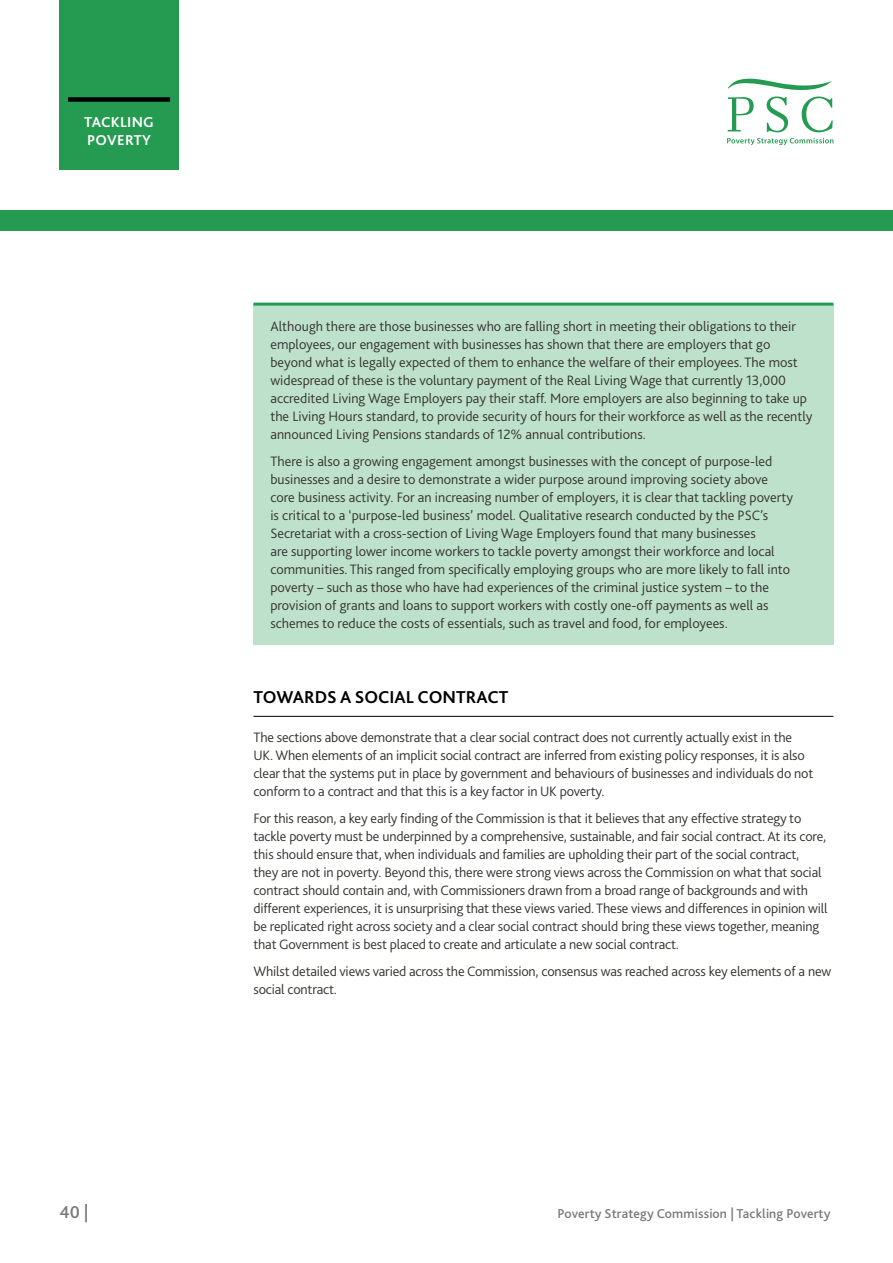
<style>
.page{position:relative;width:893px;height:1263px;background:#fff}
.page>*{position:absolute;margin:0;border:0;box-sizing:border-box;transform-origin:0 0}
.Sub_Title_level_1__CAP_underlined{font:700 18px "Bliss 2";color:#000}
.t1{font:500 18px "Bliss 2";color:#7b7879}
.t2{font:700 15px/18px "Bliss 2";letter-spacing:.02em;color:#fff}
.Lined_box{font:300 14.25px/18px "Bliss 2";color:#35322f}
.Body_9_5_bullets{font:300 14.25px/18px "Bliss 2";letter-spacing:-.01em;color:#35322f}
.t3{font:500 13.5px "Bliss 2";letter-spacing:.01em;color:#7b7879}
</style>
<div class="page">
<div style="left:0;top:210px;width:893px;height:21px;background:#259b52"></div>
<div style="left:60px;top:0;width:119px;height:170px;background:#259b52"></div>
<div style="left:68px;top:97px;width:102px;height:5px;background:#000"></div>
<svg style="left:727px;top:138px;width:106px;height:7px"></svg>
<svg style="left:727px;top:78px;width:106px;height:54px"></svg>
<div style="left:253px;top:305px;width:580px;height:146px;background:#bee1cb"></div>
<hr style="left:253px;top:303px;width:580px;height:3px;background:#259b52">
<div style="left:253px;top:439px;width:580px;height:201px;background:#bee1cb"></div>
<div style="left:253px;top:623px;width:580px;height:22px;background:#bee1cb"></div>
<hr style="left:253px;top:716px;width:580px;height:1px;background:#000">
<p class="t2" style="left:84px;top:113px;width:71px">TACKLING<br>POVERTY</p>
<p class="Lined_box" style="left:270px;top:317px;width:543px">Although there are those businesses who are falling short in meeting their obligations to their employees, our engagement with businesses has shown that there are employers that go beyond what is legally expected of them to enhance the welfare of their employees. The most widespread of these is the voluntary payment of the Real Living Wage that currently 13,000 accredited Living Wage Employers pay their staff. More employers are also beginning to take up the Living Hours standard, to provide security of hours for their workforce as well as the recently announced Living Pensions standards of 12% annual contributions.</p>
<p class="Lined_box" style="left:270px;top:452px;width:524px">There is also a growing engagement amongst businesses with the concept of purpose-led businesses and a desire to demonstrate a wider purpose around improving society above core business activity. For an increasing number of employers, it is clear that tackling poverty is critical to a ‘purpose-led business’ model. Qualitative research conducted by the PSC’s Secretariat with a cross-section of Living Wage Employers found that many businesses<br>are supporting lower income workers to tackle poverty amongst their workforce and local communities. This ranged from specifically employing groups who are more likely to fall into poverty – such as those who have had experiences of the criminal justice system – to the provision of grants and loans to support workers with costly one-off payments as well as schemes to reduce the costs of essentials, such as travel and food, for employees.</p>
<p class="Sub_Title_level_1__CAP_underlined" style="left:253px;top:686px;width:256px">TOWARDS A SOCIAL CONTRACT</p>
<p class="Body_9_5_bullets" style="left:253px;top:728px;width:561px">The sections above demonstrate that a clear social contract does not currently actually exist in the UK. When elements of an implicit social contract are inferred from existing policy responses, it is also clear that the systems put in place by government and behaviours of businesses and individuals do not conform to a contract and that this is a key factor in UK poverty.</p>
<p class="Body_9_5_bullets" style="left:253px;top:809px;width:576px">For this reason, a key early finding of the Commission is that it believes that any effective strategy to tackle poverty must be underpinned by a comprehensive, sustainable, and fair social contract. At its core, this should ensure that, when individuals and families are upholding their part of the social contract, they are not in poverty. Beyond this, there were strong views across the Commission on what that social contract should contain and, with Commissioners drawn from a broad range of backgrounds and with different experiences, it is unsurprising that these views varied. These views and differences in opinion will be replicated right across society and a clear social contract should bring these views together, meaning that Government is best placed to create and articulate a new social contract.</p>
<p class="Body_9_5_bullets" style="left:253px;top:961px;width:579px">Whilst detailed views varied across the Commission, consensus was reached across key elements of a new social contract.</p>
<p class="t1" style="left:60px;top:1201px;width:31px">40 |</p>
<p class="t3" style="left:558px;top:1205px;width:274px">Poverty Strategy Commission | Tackling Poverty</p>
</div>
